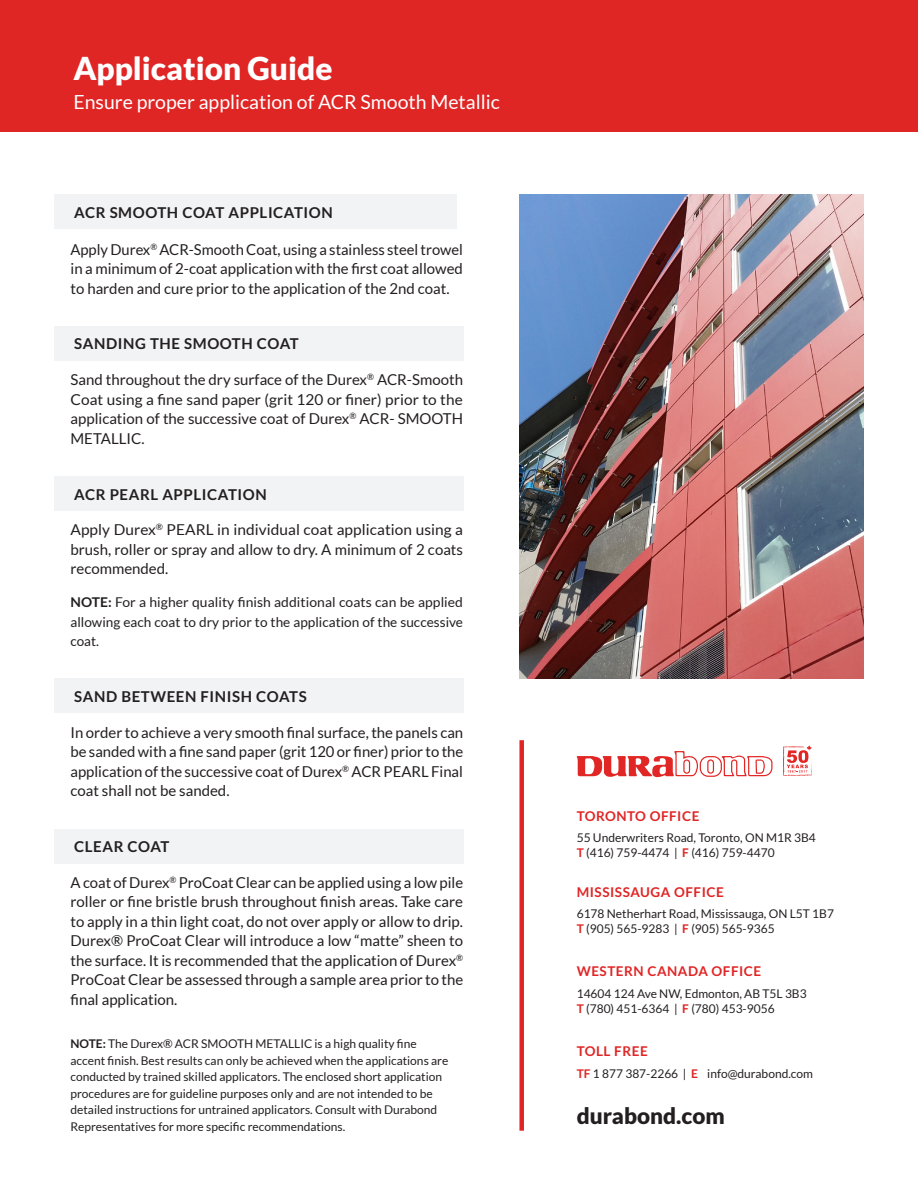
<style>
.page{position:relative;width:918px;height:1188px;background:#fff}
.page>*{position:absolute;margin:0;border:0;box-sizing:border-box;transform-origin:0 0}
.t1{font:900 31.5px "Lato";color:#fff}
.t2{font:900 22.5px "Lato";color:#231f20}
.t3{font:19.5px "Lato";color:#fff}
.body_text{font:15px/19.5px "Lato";color:#231f20;text-align:justify}
.Chart_subhead{font:700 15px "Lato";letter-spacing:.04em;color:#231f20}
.body_text-2{font:13.5px/19.5px "Lato";color:#231f20;text-align:justify}
.Finish_Title{font:700 13.5px "Lato";letter-spacing:.04em;color:#e02525}
.t4{font:12px/16.5px "Lato";color:#231f20}
.s1{font-weight:700}
.s2{font-weight:700;color:#e02525}
</style>
<div class="page">
<svg style="left:577px;top:751px;width:196px;height:26px"></svg>
<svg style="left:783px;top:745px;width:29px;height:31px"></svg>
<div style="left:0;top:0;width:918px;height:131px;background:#e02525"></div>
<img style="left:519px;top:194px;width:345px;height:485px">
<div style="left:519px;top:740px;width:5px;height:391px;background:#e02525"></div>
<div style="left:54px;top:194px;width:402px;height:35px;background:#f2f3f4"></div>
<div style="left:54px;top:326px;width:409px;height:35px;background:#f2f3f4"></div>
<div style="left:54px;top:476px;width:409px;height:35px;background:#f2f3f4"></div>
<div style="left:54px;top:678px;width:409px;height:35px;background:#f2f3f4"></div>
<div style="left:54px;top:829px;width:409px;height:35px;background:#f2f3f4"></div>
<p class="t1" style="left:73px;top:50px;width:261px">Application Guide</p>
<p class="t3" style="left:73px;top:91px;width:428px">Ensure proper application of ACR Smooth Metallic</p>
<p class="Chart_subhead" style="left:74px;top:204px;width:260px">ACR SMOOTH COAT APPLICATION</p>
<p class="body_text" style="left:71px;top:239px;width:394px">Apply Durex<sup>®</sup> ACR-Smooth Coat, using a stainless steel trowel in a minimum of 2-coat application with the first coat allowed to harden and cure prior to the application of the 2nd coat.</p>
<p class="Chart_subhead" style="left:74px;top:335px;width:226px">SANDING THE SMOOTH COAT</p>
<p class="body_text" style="left:71px;top:370px;width:394px">Sand throughout the dry surface of the Durex<sup>®</sup> ACR-Smooth Coat using a fine sand paper (grit 120 or finer) prior to the application of the successive coat of Durex<sup>®</sup> ACR- SMOOTH METALLIC.</p>
<p class="Chart_subhead" style="left:74px;top:486px;width:194px">ACR PEARL APPLICATION</p>
<p class="body_text" style="left:71px;top:520px;width:394px">Apply Durex<sup>®</sup> PEARL in individual coat application using a brush, roller or spray and allow to dry. A minimum of 2 coats recommended.</p>
<p class="body_text-2" style="left:71px;top:592px;width:394px"><span class="s1">NOTE:</span> For a higher quality finish additional coats can be applied allowing each coat to dry prior to the application of the successive coat.</p>
<p class="Chart_subhead" style="left:74px;top:688px;width:234px">SAND BETWEEN FINISH COATS</p>
<p class="body_text" style="left:71px;top:722px;width:394px">In order to achieve a very smooth final surface, the panels can be sanded with a fine sand paper (grit 120 or finer) prior to the application of the successive coat of Durex<sup>®</sup> ACR PEARL Final coat shall not be sanded.</p>
<p class="Chart_subhead" style="left:74px;top:838px;width:97px">CLEAR COAT</p>
<p class="body_text" style="left:71px;top:872px;width:394px">A coat of Durex<sup>®</sup> ProCoat Clear can be applied using a low pile roller or fine bristle brush throughout finish areas. Take care to apply in a thin light coat, do not over apply or allow to drip.<br>Durex® ProCoat Clear will introduce a low “matte” sheen to the surface. It is recommended that the application of Durex<sup>® </sup>ProCoat Clear be assessed through a sample area prior to the final application.</p>
<p class="t4" style="left:71px;top:1036px;width:379px"><span class="s1">NOTE:</span> The Durex® ACR SMOOTH METALLIC is a high quality fine accent finish. Best results can only be achieved when the applications are conducted by trained skilled applicators. The enclosed short application procedures are for guideline purposes only and are not intended to be detailed instructions for untrained applicators. Consult with Durabond Representatives for more specific recommendations.</p>
<p class="Finish_Title" style="left:577px;top:808px;width:124px">TORONTO OFFICE</p>
<p class="t4" style="left:577px;top:830px;width:241px">55 Underwriters Road, Toronto, ON M1R 3B4</p>
<p class="t4" style="left:577px;top:845px;width:199px"><span class="s2">T</span> (416) 759-4474 | <span class="s2">F</span> (416) 759-4470</p>
<p class="Finish_Title" style="left:577px;top:884px;width:149px">MISSISSAUGA OFFICE</p>
<p class="t4" style="left:577px;top:906px;width:259px">6178 Netherhart Road, Mississauga, ON L5T 1B7</p>
<p class="t4" style="left:577px;top:921px;width:199px"><span class="s2">T</span> (905) 565-9283 | <span class="s2">F</span> (905) 565-9365</p>
<p class="Finish_Title" style="left:577px;top:964px;width:186px">WESTERN CANADA OFFICE</p>
<p class="t4" style="left:577px;top:985px;width:232px">14604 124 Ave NW, Edmonton, AB T5L 3B3</p>
<p class="t4" style="left:577px;top:1000px;width:199px"><span class="s2">T</span> (780) 451-6364 | <span class="s2">F</span> (780) 453-9056</p>
<p class="Finish_Title" style="left:577px;top:1043px;width:73px">TOLL FREE</p>
<p class="t4" style="left:577px;top:1065px;width:238px"><span class="s2">TF</span> 1 877 387-2266 | <span class="s2">E</span> info@durabond.com</p>
<p class="t2" style="left:577px;top:1103px;width:150px">durabond.com</p>
</div>
